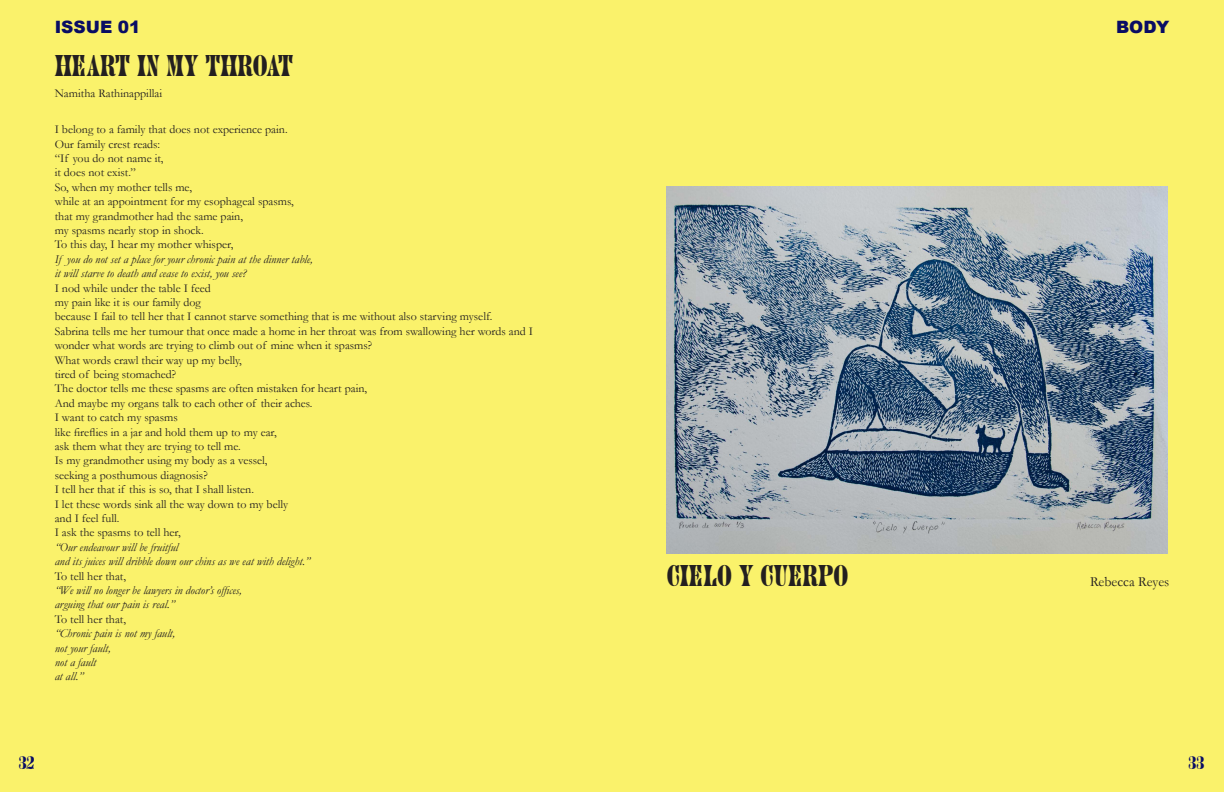
<style>
.page{position:relative;width:1224px;height:792px;background:#faf26b}
.page>*{position:absolute;margin:0;border:0;box-sizing:border-box;transform-origin:0 0}
.t1{font:28px "Juniper Std";color:#231f20}
.t2{font:900 17px "Arial";color:#090d64}
.t3{font:17px "Juniper Std";color:#090d64}
.t4{font:14px "Garamond";color:#231f20}
.Poem_Prose_Text{font:12px/14.4px "Garamond";color:#231f20}
.Poem_Prose_Text-2{font:italic 12px "Garamond";color:#231f20}
</style>
<div class="page">
<img style="left:667px;top:186px;width:501px;height:368px">
<h2 class="t2" style="left:55px;top:15px;width:87px">ISSUE 01</h2>
<h2 class="t2" style="left:1116px;top:15px;width:55px">BODY</h2>
<p class="t1" style="left:55px;top:50px;width:240px">HEART IN MY THROAT</p>
<p class="Poem_Prose_Text" style="left:55px;top:86px;width:109px">Namitha Rathinappillai</p>
<p class="Poem_Prose_Text" style="left:55px;top:122px;width:234px">I belong to a family that does not experience pain.</p>
<p class="Poem_Prose_Text" style="left:55px;top:136px;width:107px">Our family crest reads:</p>
<p class="Poem_Prose_Text" style="left:55px;top:151px;width:110px">“If you do not name it,</p>
<p class="Poem_Prose_Text" style="left:55px;top:165px;width:83px">it does not exist.”</p>
<p class="Poem_Prose_Text" style="left:55px;top:179px;width:139px">So, when my mother tells me,</p>
<p class="Poem_Prose_Text" style="left:55px;top:194px;width:240px">while at an appointment for my esophageal spasms,</p>
<p class="Poem_Prose_Text" style="left:55px;top:208px;width:190px">that my grandmother had the same pain,</p>
<p class="Poem_Prose_Text" style="left:55px;top:223px;width:150px">my spasms nearly stop in shock.</p>
<p class="Poem_Prose_Text" style="left:55px;top:237px;width:180px">To this day, I hear my mother whisper,</p>
<p class="Poem_Prose_Text-2" style="left:55px;top:251px;width:259px">If you do not set a place for your chronic pain at the dinner table,</p>
<p class="Poem_Prose_Text-2" style="left:55px;top:265px;width:193px">it will starve to death and cease to exist, you see?</p>
<p class="Poem_Prose_Text" style="left:55px;top:280px;width:158px">I nod while under the table I feed</p>
<p class="Poem_Prose_Text" style="left:55px;top:295px;width:148px">my pain like it is our family dog</p>
<p class="Poem_Prose_Text" style="left:55px;top:309px;width:439px">because I fail to tell her that I cannot starve something that is me without also starving myself.</p>
<p class="Poem_Prose_Text" style="left:55px;top:323px;width:480px">Sabrina tells me her tumour that once made a home in her throat was from swallowing her words and I wonder what words are trying to climb out of mine when it spasms?</p>
<p class="Poem_Prose_Text" style="left:55px;top:352px;width:189px">What words crawl their way up my belly,</p>
<p class="Poem_Prose_Text" style="left:55px;top:367px;width:123px">tired of being stomached?</p>
<p class="Poem_Prose_Text" style="left:55px;top:381px;width:314px">The doctor tells me these spasms are often mistaken for heart pain,</p>
<p class="Poem_Prose_Text" style="left:55px;top:395px;width:259px">And maybe my organs talk to each other of their aches.</p>
<p class="Poem_Prose_Text" style="left:55px;top:410px;width:125px">I want to catch my spasms</p>
<p class="Poem_Prose_Text" style="left:55px;top:424px;width:224px">like fireflies in a jar and hold them up to my ear,</p>
<p class="Poem_Prose_Text" style="left:55px;top:439px;width:188px">ask them what they are trying to tell me.</p>
<p class="Poem_Prose_Text" style="left:55px;top:453px;width:214px">Is my grandmother using my body as a vessel,</p>
<p class="Poem_Prose_Text" style="left:55px;top:467px;width:155px">seeking a posthumous diagnosis?</p>
<p class="Poem_Prose_Text" style="left:55px;top:482px;width:201px">I tell her that if this is so, that I shall listen.</p>
<p class="Poem_Prose_Text" style="left:55px;top:496px;width:235px">I let these words sink all the way down to my belly</p>
<p class="Poem_Prose_Text" style="left:55px;top:511px;width:66px">and I feel full.</p>
<p class="Poem_Prose_Text" style="left:55px;top:525px;width:128px">I ask the spasms to tell her,</p>
<p class="Poem_Prose_Text-2" style="left:55px;top:539px;width:125px">“Our endeavour will be fruitful</p>
<p class="Poem_Prose_Text-2" style="left:55px;top:553px;width:257px">and its juices will dribble down our chins as we eat with delight.”</p>
<p class="Poem_Prose_Text" style="left:55px;top:568px;width:73px">To tell her that,</p>
<p class="Poem_Prose_Text-2" style="left:55px;top:582px;width:188px">“We will no longer be lawyers in doctor’s offices,</p>
<p class="Poem_Prose_Text-2" style="left:55px;top:596px;width:122px">arguing that our pain is real.”</p>
<p class="Poem_Prose_Text" style="left:55px;top:611px;width:73px">To tell her that,</p>
<p class="Poem_Prose_Text-2" style="left:55px;top:625px;width:122px">“Chronic pain is not my fault,</p>
<p class="Poem_Prose_Text-2" style="left:55px;top:640px;width:58px">not your fault,</p>
<p class="Poem_Prose_Text-2" style="left:55px;top:654px;width:43px">not a fault</p>
<p class="Poem_Prose_Text-2" style="left:55px;top:668px;width:30px">at all.”</p>
<p class="t1" style="left:667px;top:560px;width:183px">CIELO Y CUERPO</p>
<p class="t4" style="left:1090px;top:572px;width:81px">Rebecca Reyes</p>
<h2 class="t3" style="left:19px;top:753px;width:17px">32</h2>
<h2 class="t3" style="left:1189px;top:753px;width:17px">33</h2>
</div>
